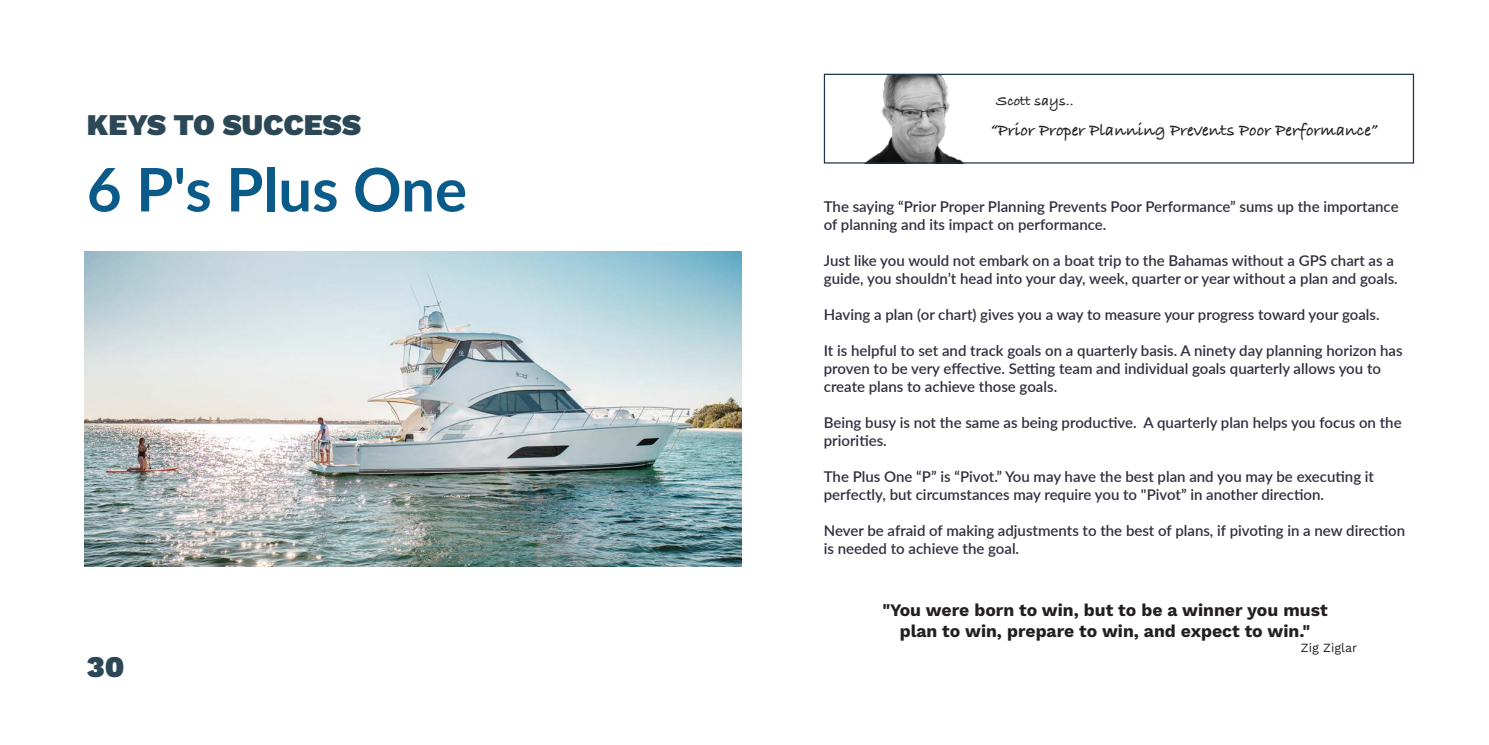
<style>
.page{position:relative;width:1489px;height:745px;background:#fff}
.page>*{position:absolute;margin:0;border:0;box-sizing:border-box;transform-origin:0 0}
.Highlight{font:700 60px "Lato";color:#0a5a8a}
.t1{font:900 30px "Work Sans";color:#2c4856}
.t2{font:700 17.5px/21px "Work Sans";color:#231f20;text-align:center}
.t3{font:700 17.5px "Bradley Hand ITCTT";color:#231f20}
.t4{font:700 15px "Bradley Hand ITCTT";color:#231f20}
.t5{font:600 14.88px/18px "Lato";color:#352f3f}
.t6{font:12.5px "Work Sans";color:#231f20}
</style>
<div class="page">
<img style="left:84px;top:252px;width:657px;height:314px">
<img style="left:867px;top:76px;width:95px;height:85px">
<div style="left:823px;top:74px;width:590px;height:89px;border:1px solid #1e344b"></div>
<p class="t1" style="left:87px;top:108px;width:276px">KEYS TO SUCCESS</p>
<p class="Highlight" style="left:87px;top:145px;width:382px">6 P's Plus One</p>
<p class="t1" style="left:87px;top:649px;width:39px">30</p>
<p class="t4" style="left:996px;top:90px;width:79px">Scott says..</p>
<p class="t3" style="left:990px;top:116px;width:388px">“Prior Proper Planning Prevents Poor Performance”</p>
<p class="t5" style="left:823px;top:196px;width:576px">The saying “Prior Proper Planning Prevents Poor Performance” sums up the importance of planning and its impact on performance.</p>
<p class="t5" style="left:823px;top:250px;width:575px">Just like you would not embark on a boat trip to the Bahamas without a GPS chart as a guide, you shouldn’t head into your day, week, quarter or year without a plan and goals.</p>
<p class="t5" style="left:823px;top:304px;width:557px">Having a plan (or chart) gives you a way to measure your progress toward your goals.</p>
<p class="t5" style="left:823px;top:340px;width:580px">It is helpful to set and track goals on a quarterly basis. A ninety day planning horizon has proven to be very effective. Setting team and individual goals quarterly allows you to create plans to achieve those goals.</p>
<p class="t5" style="left:823px;top:412px;width:579px">Being busy is not the same as being productive. A quarterly plan helps you focus on the priorities.</p>
<p class="t5" style="left:823px;top:466px;width:552px">The Plus One “P” is “Pivot.” You may have the best plan and you may be executing it</p>
<p class="t5" style="left:823px;top:484px;width:501px">perfectly, but circumstances may require you to "Pivot” in another direction.</p>
<p class="t5" style="left:823px;top:520px;width:583px">Never be afraid of making adjustments to the best of plans, if pivoting in a new direction is needed to achieve the goal.</p>
<p class="t2" style="left:882px;top:600px;width:447px">"You were born to win, but to be a winner you must plan to win, prepare to win, and expect to win."</p>
<p class="t6" style="left:1300px;top:640px;width:58px">Zig Ziglar</p>
</div>
